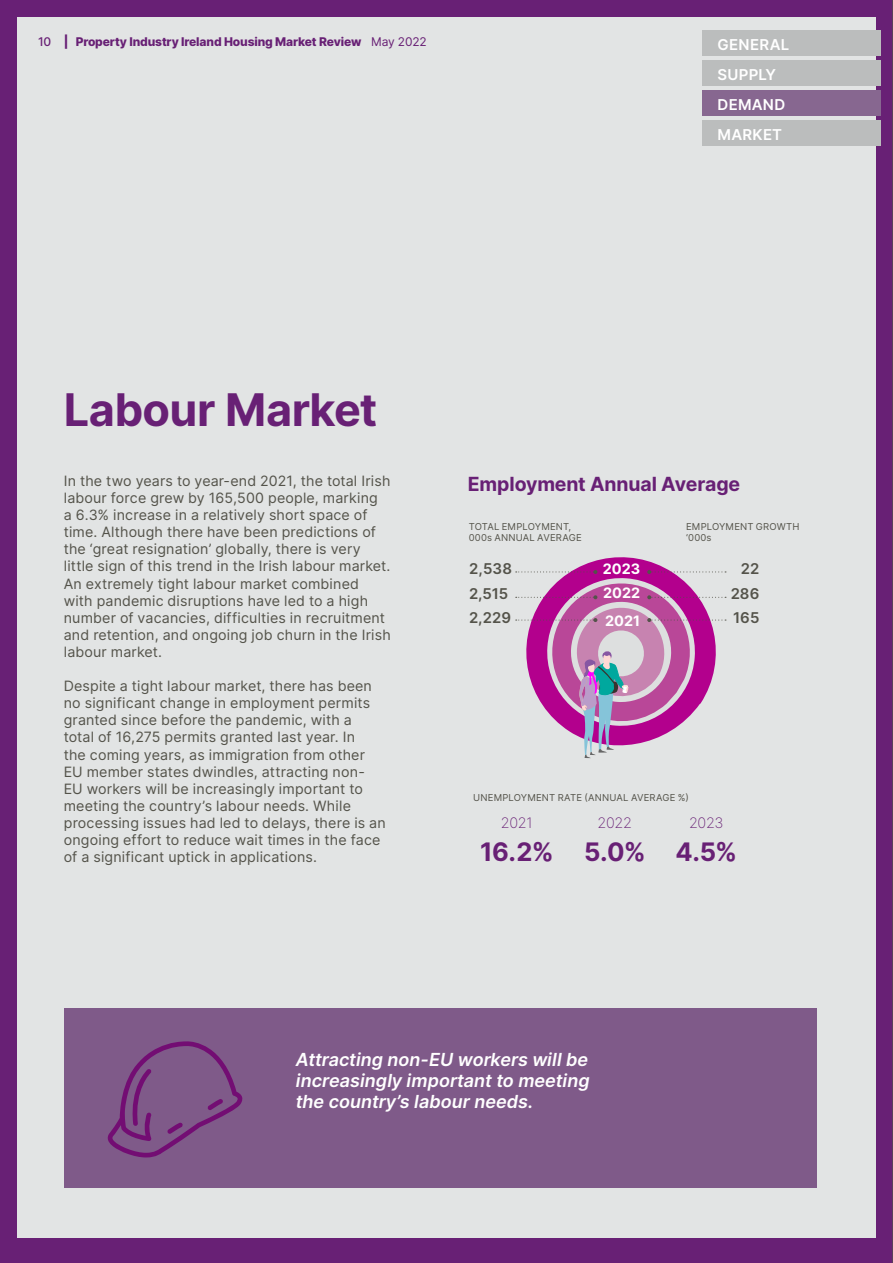
<style>
.page{position:relative;width:893px;height:1263px;background:#682075}
.page>*{position:absolute;margin:0;border:0;box-sizing:border-box;transform-origin:0 0}
.t1{font:700 45px "Inter";letter-spacing:-.01em;color:#682075}
.t2{font:700 25.5px "Inter";color:#682075}
.t3{font:700 19.5px "Inter";letter-spacing:-.005em;color:#682075}
.t4{font:italic 600 18px/21px "Inter";color:#fff;text-align:justify}
.t5{font:600 15px/30px "Inter";letter-spacing:.02em;color:#fff}
.t6{font:600 14.85px/24.6px "Inter";letter-spacing:.005em;color:#54534a;text-align:justify}
.t7{font:200 14.55px "Inter";letter-spacing:-.02em;color:#682075}
.t8{font:700 14.4px/24.3px "Inter";letter-spacing:-.005em;color:#fff}
.t9{font:14.25px/17.1px "Inter";letter-spacing:.01em;color:#54534a}
.t10{font:800 12px "Inter";letter-spacing:-.01em;color:#682075}
.t11{font:9.6px/10.5px "Inter";letter-spacing:.015em;color:#54534a}
.s1{font-weight:500}
.s2{font-weight:400}
</style>
<div class="page">
<div style="left:17px;top:17px;width:859px;height:1220px;background:#e2e4e4"></div>
<svg style="left:515px;top:557px;width:212px;height:64px"></svg>
<div style="left:64px;top:1008px;width:752px;height:179px;background:#7f5a89"></div>
<div style="left:703px;top:30px;width:178px;height:25px;background:#bbbdbd"></div>
<div style="left:703px;top:60px;width:178px;height:25px;background:#bbbdbd"></div>
<div style="left:703px;top:90px;width:178px;height:25px;background:#876790"></div>
<div style="left:703px;top:120px;width:178px;height:25px;background:#bbbdbd"></div>
<svg style="left:107px;top:1041px;width:136px;height:116px"></svg>
<svg style="left:516px;top:570px;width:210px;height:188px"></svg>
<p class="t10" style="left:38px;top:33px;width:390px"><span class="s1">10</span> | Property Industry Ireland Housing Market Review <span class="s2">May 2022</span></p>
<p class="t5" style="left:717px;top:29px;width:73px">GENERAL<br>SUPPLY<br>DEMAND<br>MARKET</p>
<h1 class="t1" style="left:64px;top:377px;width:315px">Labour Market</h1>
<p class="t9" style="left:64px;top:472px;width:329px">In the two years to year-end 2021, the total Irish labour force grew by 165,500 people, marking<br>a 6.3% increase in a relatively short space of time. Although there have been predictions of the ‘great resignation’ globally, there is very little sign of this trend in the Irish labour market.<br>An extremely tight labour market combined with pandemic disruptions have led to a high number of vacancies, difficulties in recruitment and retention, and ongoing job churn in the Irish labour market.</p>
<p class="t9" style="left:64px;top:677px;width:324px">Despite a tight labour market, there has been no significant change in employment permits granted since before the pandemic, with a<br>total of 16,275 permits granted last year. In<br>the coming years, as immigration from other EU member states dwindles, attracting non-EU workers will be increasingly important to meeting the country’s labour needs. While processing issues had led to delays, there is an ongoing effort to reduce wait times in the face of a significant uptick in applications.</p>
<h3 class="t3" style="left:468px;top:470px;width:274px">Employment Annual Average</h3>
<p class="t11" style="left:469px;top:521px;width:115px">TOTAL EMPLOYMENT,<br>000s ANNUAL AVERAGE</p>
<p class="t11" style="left:686px;top:521px;width:115px">EMPLOYMENT GROWTH ‘000s</p>
<p class="t6" style="left:469px;top:556px;width:44px;text-align:left">2,538<br>2,515<br>2,229</p>
<p class="t8" style="left:603px;top:556px;width:39px">2023<br>2022</p>
<p class="t8" style="left:605px;top:608px;width:36px">2021</p>
<p class="t6" style="left:731px;top:556px;width:30px;text-indent:10px">22<br>286<br>165</p>
<p class="t11" style="left:473px;top:792px;width:217px">UNEMPLOYMENT RATE (ANNUAL AVERAGE %)</p>
<p class="t7" style="left:501px;top:812px;width:33px">2021</p>
<p class="t7" style="left:597px;top:812px;width:36px">2022</p>
<p class="t7" style="left:689px;top:812px;width:36px">2023</p>
<h2 class="t2" style="left:480px;top:833px;width:258px">16.2% 5.0% 4.5%</h2>
<p class="t4" style="left:296px;top:1049px;width:295px">Attracting non-EU workers will be increasingly important to meeting the country’s labour needs.</p>
</div>
